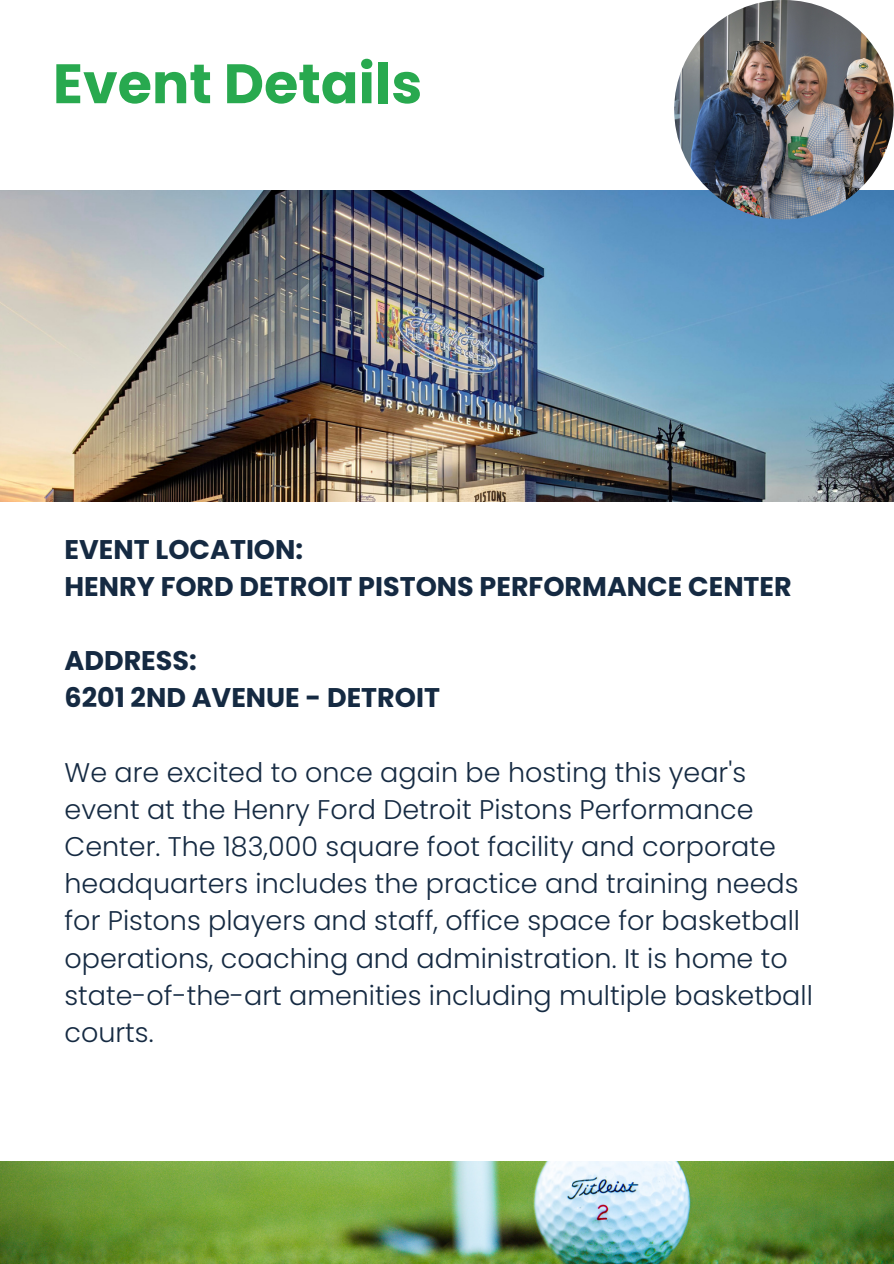
<style>
.page{position:relative;width:894px;height:1264px;background:#fff}
.page>*{position:absolute;margin:0;border:0;box-sizing:border-box;transform-origin:0 0}
.t1{font:700 55.5px "Poppins";color:#28a94f}
.t2{font:300 27px/37.2px "Poppins";color:#152a42}
.t3{font:700 27px/37.2px "Poppins";color:#152a42}
</style>
<div class="page">
<img style="left:0;top:190px;width:893px;height:312px">
<img style="left:0;top:1161px;width:893px;height:101px">
<img style="left:674px;top:0;width:219px;height:219px;border-radius:50%">
<h2 class="t1" style="left:53px;top:45px;width:371px">Event Details</h2>
<h1 class="t3" style="left:65px;top:531px;width:728px">EVENT LOCATION:<br>HENRY FORD DETROIT PISTONS PERFORMANCE CENTER</h1>
<p class="t3" style="left:65px;top:642px;width:377px">ADDRESS:<br>6201 2ND AVENUE - DETROIT</p>
<h2 class="t2" style="left:65px;top:753px;width:749px">We are excited to once again be hosting this year's event at the Henry Ford Detroit Pistons Performance Center. The 183,000 square foot facility and corporate headquarters includes the practice and training needs for Pistons players and staff, office space for basketball operations, coaching and administration. It is home to state-of-the-art amenities including multiple basketball courts.</h2>
</div>
